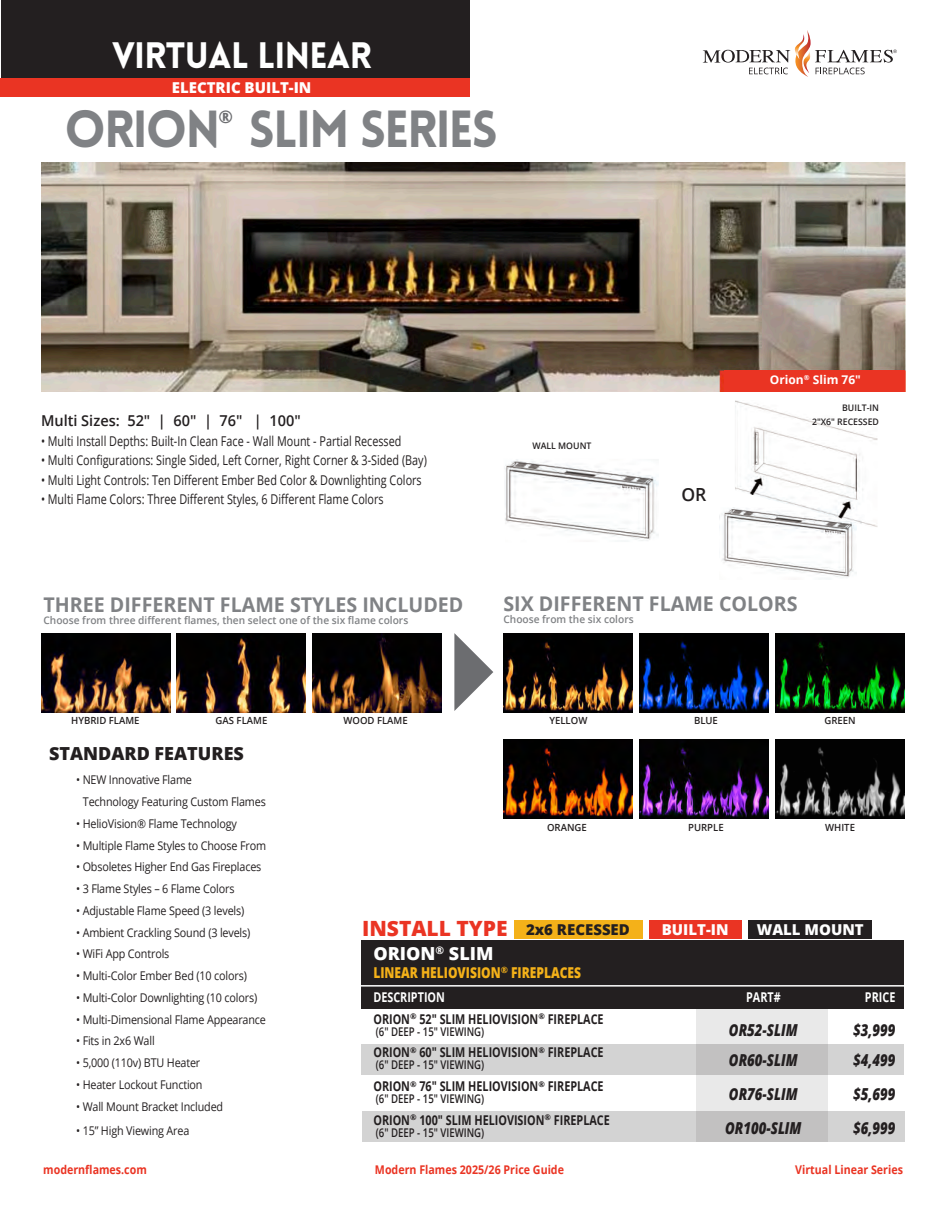
<style>
.page{position:relative;width:945px;height:1215px;background:#fff}
.page>*{position:absolute;margin:0;border:0;box-sizing:border-box;transform-origin:0 0}
.t1{font:900 51px "Lovelo";letter-spacing:-.035em;color:#808285;scale:.96 1}
.t2{font:900 36px "Lovelo";letter-spacing:-.02em;color:#fff}
.t3{font:800 21px "Open Sans";color:#ea3423}
.t4{font:700 20.25px "Open Sans";color:#808285}
.t5{font:600 18.15px "Open Sans";color:#231f20}
.t6{font:800 18px "Open Sans";color:#231f20}
.t7{font:800 18px "Open Sans";color:#fff}
.t8{font:700 17.55px "Open Sans";color:#6c6d70}
.t9{font:italic 800 16.5px "Open Sans";color:#231f20;scale:.8 1}
.t10{font:800 15px "Open Sans";color:#fff}
.t11{font:800 15px "Open Sans";color:#f4b119;scale:.8 1}
.t12{font:600 15px "Open Sans";color:#231f20}
.t13{font:800 15px "Open Sans";color:#231f20}
.t14{font:13.5px "Open Sans";color:#231f20;scale:.8 1}
.t15{font:700 13.5px "Open Sans";color:#231f20;scale:.8 1}
.t16{font:700 13.5px "Open Sans";color:#fff;scale:.8 1}
.t17{font:12px "Open Sans";letter-spacing:-.015em;color:#231f20;scale:.9 1}
.t18{font:600 12px "Open Sans";color:#231f20;scale:.8 1}
.t19{font:700 12px "Open Sans";color:#ea3423;scale:.89 1}
.t20{font:700 12px "Open Sans";color:#fff}
.t21{font:600 10.5px "Open Sans";color:#808285}
.t22{font:600 9.9px "Open Sans";color:#231f20}
.t23{font:600 9px/13.5px "Open Sans";color:#231f20;text-align:right}
.s1{font-style:inherit}
</style>
<div class="page">
<img style="left:504px;top:459px;width:155px;height:82px">
<img style="left:722px;top:507px;width:135px;height:71px">
<img style="left:735px;top:400px;width:142px;height:129px">
<div style="left:1px;top:0;width:469px;height:78px;background:#231f20"></div>
<img style="left:41px;top:162px;width:864px;height:230px">
<div style="left:696px;top:1004px;width:132px;height:138px;background:#e9e9e9"></div>
<div style="left:362px;top:941px;width:542px;height:68px;background:#231f20"></div>
<hr style="left:358px;top:985px;width:553px;height:2px;background:#fff">
<div style="left:362px;top:1044px;width:542px;height:31px;background:linear-gradient(to right,#d5d5d5,#c9c8c8)"></div>
<div style="left:724px;top:370px;width:181px;height:22px;background:#ea3423"></div>
<div style="left:0;top:78px;width:470px;height:19px;background:#ea3423"></div>
<div style="left:649px;top:920px;width:93px;height:19px;background:#ea3423"></div>
<div style="left:514px;top:920px;width:129px;height:19px;background:#f4b119"></div>
<div style="left:748px;top:920px;width:124px;height:19px;background:#231f20"></div>
<div style="left:362px;top:1111px;width:543px;height:30px;background:linear-gradient(to right,#d5d5d5,#c9c8c8)"></div>
<img style="left:42px;top:633px;width:129px;height:80px">
<img style="left:177px;top:633px;width:129px;height:80px">
<img style="left:312px;top:633px;width:130px;height:80px">
<img style="left:504px;top:633px;width:129px;height:80px">
<img style="left:640px;top:633px;width:129px;height:80px">
<img style="left:776px;top:633px;width:129px;height:80px">
<img style="left:504px;top:739px;width:129px;height:80px">
<img style="left:640px;top:739px;width:129px;height:80px">
<img style="left:776px;top:739px;width:129px;height:80px">
<svg style="left:454px;top:633px;width:39px;height:78px"></svg>
<svg style="left:703px;top:30px;width:194px;height:47px"></svg>
<p class="t2" style="left:112px;top:32px;width:261px">VIRTUAL LINEAR</p>
<p class="t10" style="left:172px;top:76px;width:141px">ELECTRIC BUILT-IN</p>
<p class="t1" style="left:65px;top:97px;width:453px">ORION SLIM SERIES</p>
<p class="t8" style="left:218px;top:104px;width:16px">®</p>
<p class="t12" style="left:41px;top:410px;width:261px">Multi Sizes: 52" | 60" | 76" | 100"</p>
<p class="t14" style="left:41px;top:432px;width:452px">• Multi Install Depths: Built-In Clean Face - Wall Mount - Partial Recessed</p>
<p class="t14" style="left:41px;top:451px;width:484px">• Multi Configurations: Single Sided, Left Corner, Right Corner &amp; 3-Sided (Bay)</p>
<p class="t14" style="left:41px;top:471px;width:477px">• Multi Light Controls: Ten Different Ember Bed Color &amp; Downlighting Colors</p>
<p class="t14" style="left:41px;top:490px;width:430px">• Multi Flame Colors: Three Different Styles, 6 Different Flame Colors</p>
<p class="t4" style="left:43px;top:590px;width:422px">THREE DIFFERENT FLAME STYLES INCLUDED</p>
<p class="t21" style="left:43px;top:613px;width:366px">Choose from three different flames, then select one of the six flame colors</p>
<p class="t22" style="left:71px;top:713px;width:70px">HYBRID FLAME</p>
<p class="t22" style="left:216px;top:713px;width:53px">GAS FLAME</p>
<p class="t22" style="left:343px;top:713px;width:66px">WOOD FLAME</p>
<p class="t20" style="left:770px;top:372px;width:93px">Orion<sup>®</sup> Slim 76"</p>
<p class="t23" style="left:533px;top:439px;width:60px">WALL MOUNT</p>
<p class="t5" style="left:681px;top:482px;width:27px">OR</p>
<p class="t23" style="left:812px;top:401px;width:69px">BUILT-IN<br>2"X6" RECESSED</p>
<p class="t4" style="left:503px;top:589px;width:296px">SIX DIFFERENT FLAME COLORS</p>
<p class="t21" style="left:503px;top:612px;width:132px">Choose from the six colors</p>
<p class="t22" style="left:549px;top:714px;width:39px">YELLOW</p>
<p class="t22" style="left:694px;top:714px;width:25px">BLUE</p>
<p class="t22" style="left:825px;top:714px;width:33px">GREEN</p>
<p class="t6" style="left:49px;top:740px;width:196px">STANDARD FEATURES</p>
<p class="t17" style="left:76px;top:772px;width:130px">• NEW Innovative Flame</p>
<p class="t17" style="left:83px;top:794px;width:205px">Technology Featuring Custom Flames</p>
<p class="t17" style="left:76px;top:815px;width:180px">• HelioVision® Flame Technology</p>
<p class="t17" style="left:76px;top:837px;width:213px">• Multiple Flame Styles to Choose From</p>
<p class="t17" style="left:76px;top:859px;width:207px">• Obsoletes Higher End Gas Fireplaces</p>
<p class="t17" style="left:76px;top:881px;width:177px">• 3 Flame Styles – 6 Flame Colors</p>
<p class="t17" style="left:76px;top:902px;width:188px">• Adjustable Flame Speed (3 levels)</p>
<p class="t17" style="left:76px;top:924px;width:195px">• Ambient Crackling Sound (3 levels)</p>
<p class="t17" style="left:76px;top:946px;width:105px">• WiFi App Controls</p>
<p class="t17" style="left:76px;top:968px;width:191px">• Multi-Color Ember Bed (10 colors)</p>
<p class="t17" style="left:76px;top:989px;width:203px">• Multi-Color Downlighting (10 colors)</p>
<p class="t17" style="left:76px;top:1011px;width:212px">• Multi-Dimensional Flame Appearance</p>
<p class="t17" style="left:76px;top:1033px;width:89px">• Fits in 2x6 Wall</p>
<p class="t17" style="left:76px;top:1055px;width:140px">• 5,000 (110v) BTU Heater</p>
<p class="t17" style="left:76px;top:1076px;width:142px">• Heater Lockout Function</p>
<p class="t17" style="left:76px;top:1098px;width:165px">• Wall Mount Bracket Included</p>
<p class="t17" style="left:76px;top:1123px;width:127px">• 15” High Viewing Area</p>
<p class="t22" style="left:547px;top:821px;width:41px">ORANGE</p>
<p class="t22" style="left:688px;top:821px;width:37px">PURPLE</p>
<p class="t22" style="left:825px;top:821px;width:31px">WHITE</p>
<p class="t3" style="left:362px;top:912px;width:147px">INSTALL TYPE</p>
<p class="t13" style="left:526px;top:918px;width:105px">2x6 RECESSED</p>
<p class="t10" style="left:662px;top:918px;width:68px">BUILT-IN</p>
<p class="t10" style="left:757px;top:919px;width:109px">WALL MOUNT</p>
<p class="t7" style="left:373px;top:940px;width:122px">ORION<sup>®</sup> SLIM</p>
<p class="t11" style="left:373px;top:961px;width:261px">LINEAR HELIOVISION<sup>®</sup> FIREPLACES</p>
<p class="t16" style="left:373px;top:987px;width:91px">DESCRIPTION</p>
<p class="t16" style="left:746px;top:987px;width:45px">PART#</p>
<p class="t16" style="left:865px;top:987px;width:40px">PRICE</p>
<p class="t15" style="left:373px;top:1009px;width:289px">ORION<sup>®</sup> 52" SLIM HELIOVISION<sup>®</sup> FIREPLACE</p>
<p class="t18" style="left:376px;top:1023px;width:137px">(6" DEEP - 15" VIEWING)</p>
<p class="t9" style="left:729px;top:1017px;width:88px">OR52-SLIM</p>
<p class="t9" style="left:853px;top:1017px;width:54px">$3<span class="s1">,99</span>9</p>
<p class="t15" style="left:373px;top:1043px;width:289px">ORION<sup>®</sup> 60" SLIM HELIOVISION<sup>®</sup> FIREPLACE</p>
<p class="t18" style="left:376px;top:1057px;width:137px">(6" DEEP - 15" VIEWING)</p>
<p class="t9" style="left:729px;top:1048px;width:88px">OR60-SLIM</p>
<p class="t9" style="left:853px;top:1048px;width:54px">$<span class="s1">4,4</span>99</p>
<p class="t15" style="left:373px;top:1077px;width:289px">ORION<sup>®</sup> 76" SLIM HELIOVISION<sup>®</sup> FIREPLACE</p>
<p class="t18" style="left:376px;top:1091px;width:137px">(6" DEEP - 15" VIEWING)</p>
<p class="t9" style="left:729px;top:1082px;width:88px">OR76-SLIM</p>
<p class="t9" style="left:853px;top:1082px;width:54px">$5<span class="s1">,6</span>99</p>
<p class="t15" style="left:373px;top:1110px;width:297px">ORION<sup>®</sup> 100" SLIM HELIOVISION<sup>®</sup> FIREPLACE</p>
<p class="t18" style="left:376px;top:1124px;width:137px">(6" DEEP - 15" VIEWING)</p>
<p class="t9" style="left:725px;top:1115px;width:97px">OR100-SLIM</p>
<p class="t9" style="left:853px;top:1115px;width:54px">$6<span class="s1">,9</span>99</p>
<p class="t19" style="left:43px;top:1161px;width:118px">modernflames.com</p>
<p class="t19" style="left:375px;top:1161px;width:214px">Modern Flames 2025/26 Price Guide</p>
<p class="t19" style="left:795px;top:1161px;width:123px">Virtual Linear Series</p>
</div>
